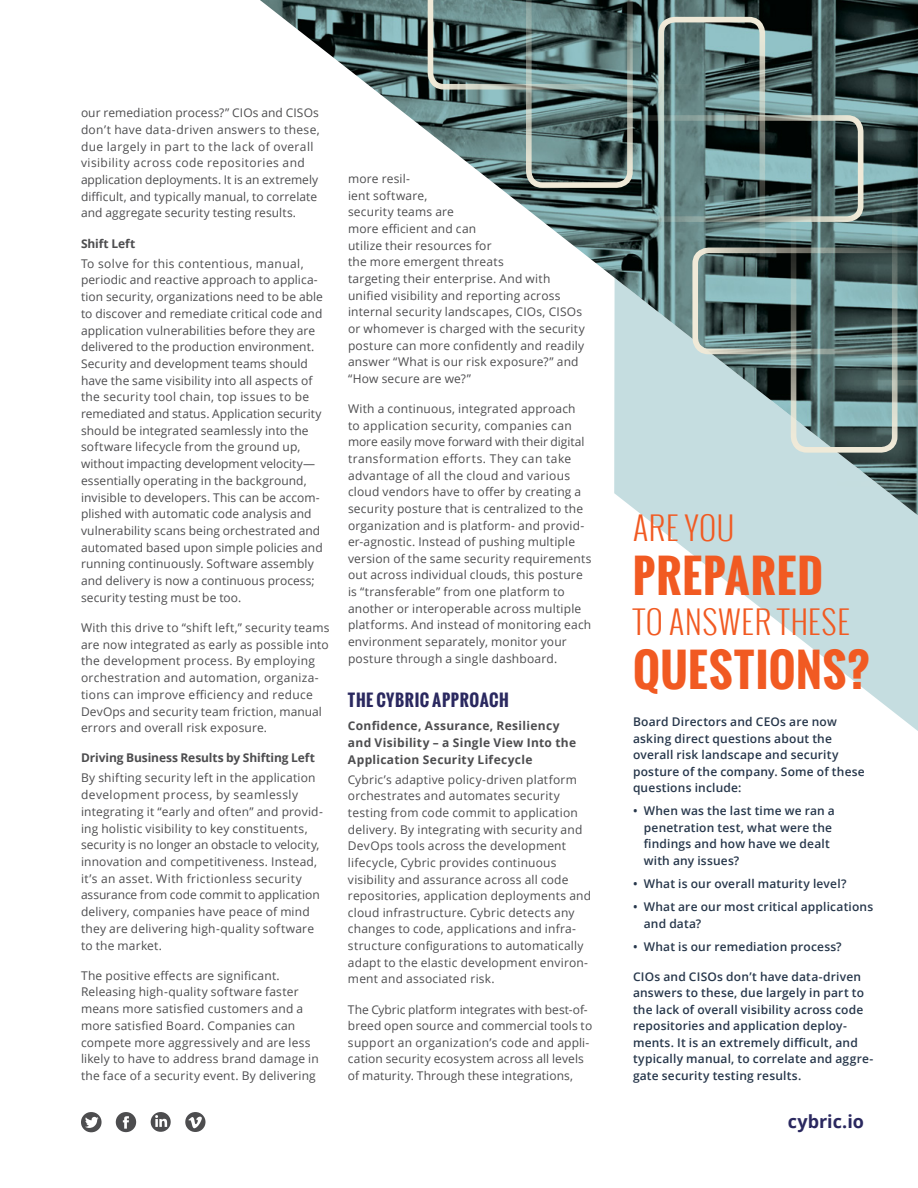
<style>
.page{position:relative;width:918px;height:1188px;background:#fff}
.page>*{position:absolute;margin:0;border:0;box-sizing:border-box;transform-origin:0 0}
.t1{font:700 45px "Oswald";letter-spacing:.02em;color:#f15a22}
.t2{font:300 31.5px "Oswald";letter-spacing:.025em;color:#f15a22}
.t3{font:700 18px "Open Sans";color:#2a285f}
.t4{font:700 16.5px "Oswald";letter-spacing:.03em;color:#2a285f}
.t5{font:12px/16.6px "Open Sans";letter-spacing:.015em;color:#4d4d4f}
.t6{font:600 12px/16.5px "Open Sans";letter-spacing:.015em;color:#27374b}
.t7{font:700 12px/16.6px "Open Sans";letter-spacing:.02em;color:#4d4d4f}
.t8{font:700 12px "Open Sans";letter-spacing:-.01em;color:#4d4d4f}
.t9{font:700 12px "Open Sans";letter-spacing:-.005em;color:#4d4d4f}
</style>
<div class="page">
<svg style="left:642px;top:515px;width:276px;height:216px"></svg>
<img style="left:260px;top:0;width:658px;height:515px">
<svg style="left:428px;top:0;width:303px;height:188px;background:#627b7a"></svg>
<div style="left:658px;top:17px;width:107px;height:303px;border:6px solid #f0ead8;border-radius:14px"></div>
<div style="left:560px;top:115px;width:303px;height:107px;border:6px solid #f0ead8;border-radius:14px"></div>
<div style="left:791px;top:149px;width:107px;height:304px;border:6px solid #f0ead8;border-radius:14px"></div>
<svg style="left:692px;top:248px;width:226px;height:106px;background:#5b7271"></svg>
<svg style="left:825px;top:380px;width:93px;height:107px;background:#698281"></svg>
<svg style="left:151px;top:1112px;width:20px;height:20px"></svg>
<svg style="left:116px;top:1112px;width:20px;height:20px"></svg>
<svg style="left:81px;top:1112px;width:21px;height:20px"></svg>
<svg style="left:185px;top:1112px;width:20px;height:20px"></svg>
<p class="t5" style="left:81px;top:104px;width:240px">our remediation process?” CIOs and CISOs don’t have data-driven answers to these, due largely in part to the lack of overall visibility across code repositories and application deployments. It is an extremely difficult, and typically manual, to correlate and aggregate security testing results.</p>
<p class="t9" style="left:81px;top:235px;width:56px">Shift Left</p>
<p class="t5" style="left:81px;top:255px;width:244px">To solve for this contentious, manual, periodic and reactive approach to applica&shy;tion security, organizations need to be able to discover and remediate critical code and application vulnerabilities before they are delivered to the production environment.<br>Security and development teams should have the same visibility into all aspects of the security tool chain, top issues to be remediated and status. Application security should be integrated seamlessly into the software lifecycle from the ground up, without impacting development velocity— essentially operating in the background, invisible to developers. This can be accom&shy;plished with automatic code analysis and vulnerability scans being orchestrated and automated based upon simple policies and running continuously. Software assembly and delivery is now a continuous process; security testing must be too.</p>
<p class="t5" style="left:81px;top:619px;width:250px">With this drive to “shift left,” security teams are now integrated as early as possible into the development process. By employing orchestration and automation, organiza&shy;tions can improve efficiency and reduce DevOps and security team friction, manual errors and overall risk exposure.</p>
<p class="t8" style="left:81px;top:750px;width:236px">Driving Business Results by Shifting Left</p>
<p class="t5" style="left:81px;top:770px;width:243px">By shifting security left in the application development process, by seamlessly integrating it “early and often” and provid&shy;ing holistic visibility to key constituents, security is no longer an obstacle to velocity, innovation and competitiveness. Instead, it’s an asset. With frictionless security assurance from code commit to application delivery, companies have peace of mind they are delivering high-quality software to the market.</p>
<p class="t5" style="left:81px;top:967px;width:239px">The positive effects are significant.<br>Releasing high-quality software faster means more satisfied customers and a more satisfied Board. Companies can compete more aggressively and are less likely to have to address brand damage in the face of a security event. By delivering</p>
<p class="t5" style="left:348px;top:170px;width:239px">more resil-<br>ient software,<br>security teams are<br>more efficient and can<br>utilize their resources for<br>the more emergent threats<br>targeting their enterprise. And with unified visibility and reporting across internal security landscapes, CIOs, CISOs or whomever is charged with the security posture can more confidently and readily answer “What is our risk exposure?” and “How secure are we?”</p>
<p class="t5" style="left:348px;top:400px;width:245px">With a continuous, integrated approach<br>to application security, companies can more easily move forward with their digital transformation efforts. They can take advantage of all the cloud and various cloud vendors have to offer by creating a security posture that is centralized to the organization and is platform- and provid&shy;er-agnostic. Instead of pushing multiple version of the same security requirements out across individual clouds, this posture is “transferable” from one platform to another or interoperable across multiple platforms. And instead of monitoring each environment separately, monitor your posture through a single dashboard.</p>
<h3 class="t4" style="left:348px;top:688px;width:162px">THE CYBRIC APPROACH</h3>
<p class="t7" style="left:348px;top:717px;width:230px">Confidence, Assurance, Resiliency and Visibility – a Single View Into the<br>Application Security Lifecycle</p>
<p class="t5" style="left:348px;top:771px;width:245px">Cybric’s adaptive policy-driven platform orchestrates and automates security testing from code commit to application delivery. By integrating with security and DevOps tools across the development lifecycle, Cybric provides continuous visibility and assurance across all code repositories, application deployments and cloud infrastructure. Cybric detects any changes to code, applications and infra&shy;structure configurations to automatically adapt to the elastic development environ&shy;ment and associated risk.</p>
<p class="t5" style="left:348px;top:1001px;width:246px">The Cybric platform integrates with best-of&shy;breed open source and commercial tools to support an organization’s code and appli&shy;cation security ecosystem across all levels of maturity. Through these integrations,</p>
<h2 class="t2" style="left:633px;top:506px;width:103px">ARE YOU</h2>
<h1 class="t1" style="left:633px;top:542px;width:191px">PREPARED</h1>
<h2 class="t2" style="left:633px;top:601px;width:218px">TO ANSWER THESE</h2>
<h1 class="t1" style="left:633px;top:637px;width:238px">QUESTIONS?</h1>
<p class="t6" style="left:633px;top:713px;width:233px">Board Directors and CEOs are now asking direct questions about the overall risk landscape and security posture of the company. Some of these questions include:</p>
<p class="t6" style="left:644px;top:802px;width:193px;text-indent:-11px">• When was the last time we ran a penetration test, what were the findings and how have we dealt with any issues?</p>
<p class="t6" style="left:633px;top:875px;width:215px">• What is our overall maturity level?</p>
<p class="t6" style="left:644px;top:898px;width:231px;text-indent:-11px">• What are our most critical applications and data?</p>
<p class="t6" style="left:633px;top:938px;width:210px">• What is our remediation process?</p>
<p class="t6" style="left:633px;top:968px;width:242px">CIOs and CISOs don’t have data-driven answers to these, due largely in part to the lack of overall visibility across code repositories and application deploy&shy;ments. It is an extremely difficult, and typically manual, to correlate and aggre&shy;gate security testing results.</p>
<h3 class="t3" style="left:788px;top:1109px;width:78px">cybric.io</h3>
</div>
